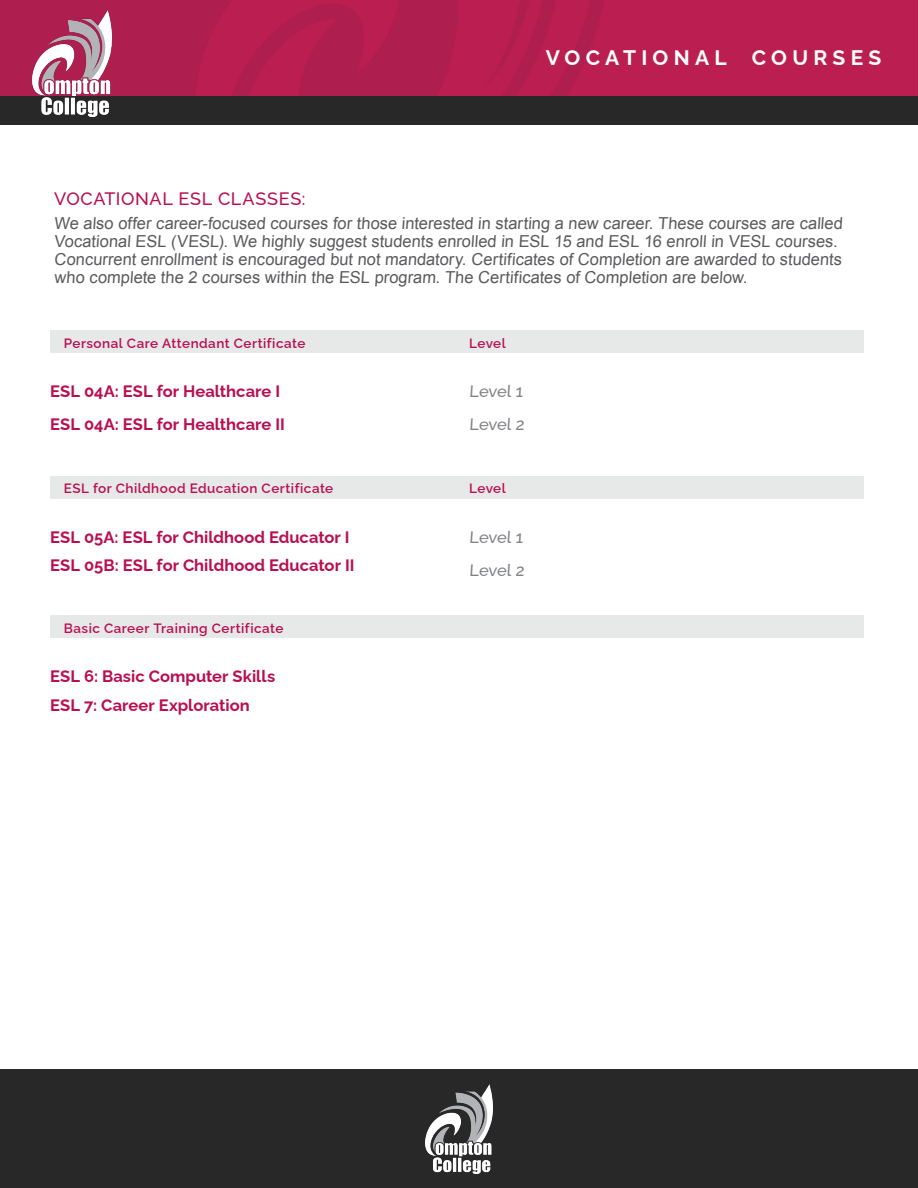
<style>
.page{position:relative;width:918px;height:1188px;background:#fff}
.page>*{position:absolute;margin:0;border:0;box-sizing:border-box;transform-origin:0 0}
.t1{font:700 21px "Raleway";letter-spacing:.25em;color:#fff}
.Name_copy{font:500 18px "Raleway";letter-spacing:.035em;color:#b90e50}
.Name_copy-2{font:16.5px/18px "Arial";letter-spacing:.01em;color:#5a5a5d}
.Name_copy-3{font:700 16.5px "Raleway";color:#b90e50}
.Name_copy-4{font:500 16.5px "Raleway";color:#808285}
.Name_copy-5{font:600 13.5px "Raleway";letter-spacing:.035em;color:#b90e50}
</style>
<div class="page">
<div style="left:0;top:0;width:918px;height:120px;background:#ae1e4f"></div>
<img style="left:22px;top:0;width:894px;height:97px">
<div style="left:0;top:97px;width:918px;height:28px;background:#282828"></div>
<img style="left:32px;top:11px;width:79px;height:106px">
<div style="left:50px;top:331px;width:814px;height:22px;background:#e7e8e8"></div>
<div style="left:50px;top:476px;width:814px;height:22px;background:#e7e8e8"></div>
<div style="left:50px;top:616px;width:814px;height:22px;background:#e7e8e8"></div>
<div style="left:0;top:1069px;width:918px;height:119px;background:#282828"></div>
<img style="left:426px;top:1084px;width:67px;height:90px">
<p class="Name_copy" style="left:54px;top:184px;width:253px">VOCATIONAL ESL CLASSES:</p>
<p class="t1" style="left:546px;top:41px;width:337px">VOCATIONAL COURSES</p>
<p class="Name_copy-2" style="left:54px;top:215px;width:791px">We also offer career-focused courses for those interested in starting a new career. These courses are called Vocational ESL (VESL). We highly suggest students enrolled in ESL 15 and ESL 16 enroll in VESL courses.<br>Concurrent enrollment is encouraged but not mandatory. Certificates of Completion are awarded to students who complete the 2 courses within the ESL program. The Certificates of Completion are below.</p>
<p class="Name_copy-5" style="left:64px;top:332px;width:243px">Personal Care Attendant Certificate</p>
<p class="Name_copy-5" style="left:469px;top:332px;width:38px">Level</p>
<p class="Name_copy-3" style="left:50px;top:378px;width:231px">ESL 04A: ESL for Healthcare I</p>
<p class="Name_copy-3" style="left:50px;top:411px;width:236px">ESL 04A: ESL for Healthcare II</p>
<p class="Name_copy-4" style="left:469px;top:378px;width:57px">Level 1</p>
<p class="Name_copy-4" style="left:469px;top:411px;width:58px">Level 2</p>
<p class="Name_copy-5" style="left:64px;top:478px;width:271px">ESL for Childhood Education Certificate</p>
<p class="Name_copy-5" style="left:469px;top:478px;width:38px">Level</p>
<p class="Name_copy-3" style="left:50px;top:524px;width:301px">ESL 05A: ESL for Childhood Educator I</p>
<p class="Name_copy-3" style="left:50px;top:552px;width:306px">ESL 05B: ESL for Childhood Educator II</p>
<p class="Name_copy-5" style="left:64px;top:617px;width:221px">Basic Career Training Certificate</p>
<p class="Name_copy-3" style="left:50px;top:663px;width:226px">ESL 6: Basic Computer Skills</p>
<p class="Name_copy-3" style="left:50px;top:692px;width:201px">ESL 7: Career Exploration</p>
<p class="Name_copy-4" style="left:469px;top:524px;width:57px">Level 1</p>
<p class="Name_copy-4" style="left:469px;top:557px;width:58px">Level 2</p>
</div>
